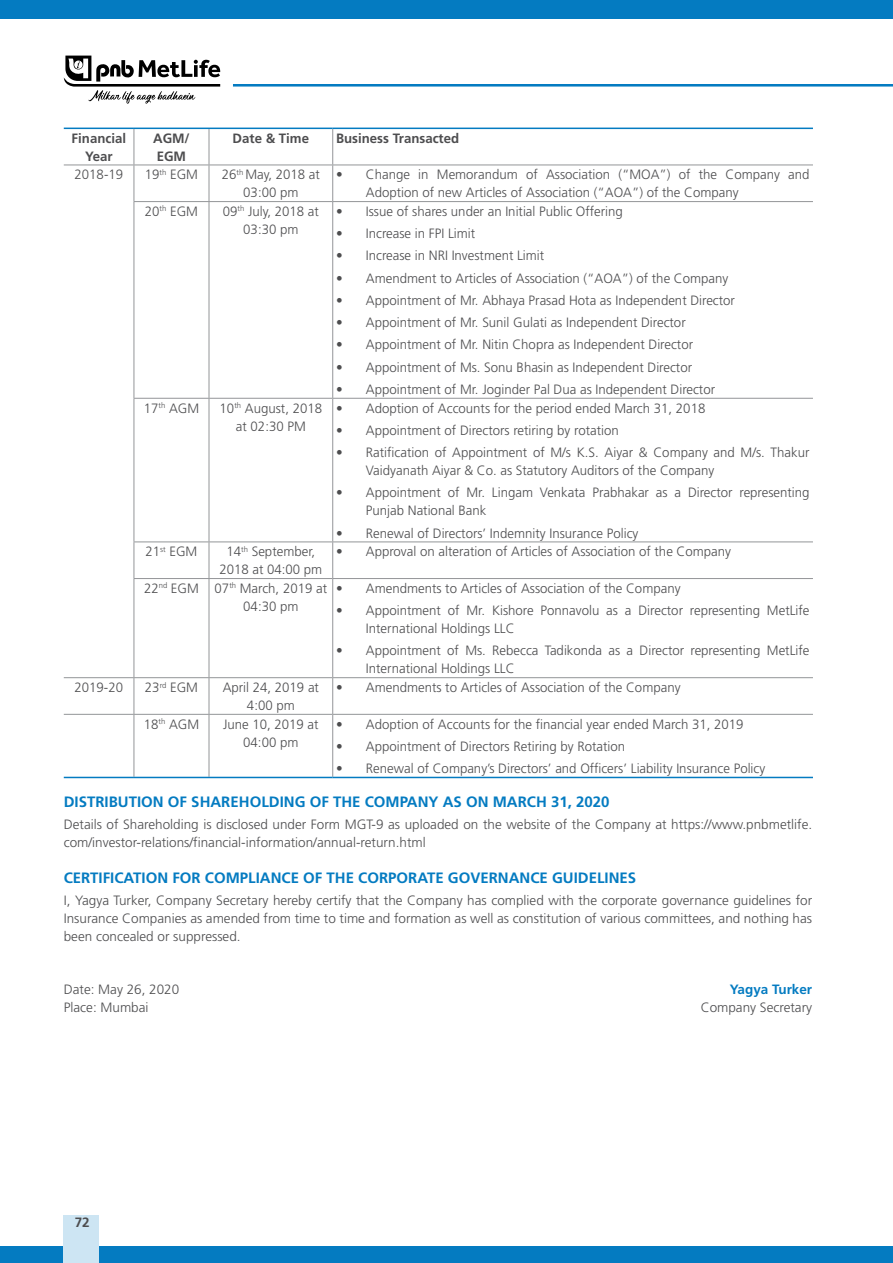
<style>
.page{position:relative;width:893px;height:1263px;background:#fff}
.page>*{position:absolute;margin:0;border:0;box-sizing:border-box;transform-origin:0 0}
.t1{font:700 15px "Frutiger LT Std";color:#047bc1}
.t2{font:300 13.5px/18px "Frutiger LT Std";color:#4d4d4f}
.t3{font:700 13.5px/18px "Frutiger LT Std";color:#4d4d4f;text-align:center}
.t4{font:700 13.5px "Frutiger LT Std";color:#047bc1}
</style>
<div class="page">
<svg style="left:64px;top:56px;width:156px;height:48px"></svg>
<div style="left:0;top:1246px;width:893px;height:17px;background:#047bc1"></div>
<hr style="left:233px;top:84px;width:660px;height:3px;background:#047bc1">
<div style="left:0;top:0;width:893px;height:19px;background:#047bc1"></div>
<hr style="left:134px;top:129px;width:1px;height:36px;background:#939598">
<hr style="left:209px;top:129px;width:1px;height:36px;background:#939598">
<hr style="left:332px;top:129px;width:1px;height:36px;background:#939598">
<hr style="left:134px;top:165px;width:1px;height:36px;background:#939598">
<hr style="left:134px;top:202px;width:1px;height:196px;background:#939598">
<hr style="left:134px;top:399px;width:1px;height:142px;background:#939598">
<hr style="left:134px;top:542px;width:1px;height:36px;background:#939598">
<hr style="left:134px;top:579px;width:1px;height:98px;background:#939598">
<hr style="left:209px;top:165px;width:1px;height:36px;background:#939598">
<hr style="left:332px;top:165px;width:1px;height:36px;background:#939598">
<hr style="left:209px;top:202px;width:1px;height:196px;background:#939598">
<hr style="left:332px;top:202px;width:1px;height:196px;background:#939598">
<hr style="left:209px;top:399px;width:1px;height:142px;background:#939598">
<hr style="left:332px;top:399px;width:1px;height:142px;background:#939598">
<hr style="left:209px;top:542px;width:1px;height:36px;background:#939598">
<hr style="left:332px;top:542px;width:1px;height:36px;background:#939598">
<hr style="left:209px;top:579px;width:1px;height:98px;background:#939598">
<hr style="left:332px;top:579px;width:1px;height:98px;background:#939598">
<hr style="left:134px;top:678px;width:1px;height:36px;background:#939598">
<hr style="left:209px;top:678px;width:1px;height:36px;background:#939598">
<hr style="left:332px;top:678px;width:1px;height:36px;background:#939598">
<hr style="left:134px;top:715px;width:1px;height:62px;background:#939598">
<hr style="left:209px;top:715px;width:1px;height:62px;background:#939598">
<hr style="left:332px;top:715px;width:1px;height:62px;background:#939598">
<hr style="left:64px;top:165px;width:70px;height:1px;background:#939598">
<hr style="left:134px;top:165px;width:75px;height:1px;background:#939598">
<hr style="left:209px;top:165px;width:124px;height:1px;background:#939598">
<hr style="left:333px;top:165px;width:480px;height:1px;background:#939598">
<hr style="left:64px;top:677px;width:70px;height:1px;background:#939598">
<hr style="left:134px;top:201px;width:75px;height:1px;background:#939598">
<hr style="left:209px;top:201px;width:124px;height:1px;background:#939598">
<hr style="left:333px;top:201px;width:480px;height:1px;background:#939598">
<hr style="left:134px;top:398px;width:75px;height:1px;background:#939598">
<hr style="left:209px;top:398px;width:124px;height:1px;background:#939598">
<hr style="left:333px;top:398px;width:480px;height:1px;background:#939598">
<hr style="left:134px;top:541px;width:75px;height:1px;background:#939598">
<hr style="left:209px;top:541px;width:124px;height:1px;background:#939598">
<hr style="left:333px;top:541px;width:480px;height:1px;background:#939598">
<hr style="left:134px;top:578px;width:75px;height:1px;background:#939598">
<hr style="left:209px;top:578px;width:124px;height:1px;background:#939598">
<hr style="left:333px;top:578px;width:480px;height:1px;background:#939598">
<hr style="left:134px;top:677px;width:75px;height:1px;background:#939598">
<hr style="left:209px;top:677px;width:124px;height:1px;background:#939598">
<hr style="left:333px;top:677px;width:480px;height:1px;background:#939598">
<hr style="left:64px;top:714px;width:70px;height:1px;background:#939598">
<hr style="left:134px;top:714px;width:75px;height:1px;background:#939598">
<hr style="left:209px;top:714px;width:124px;height:1px;background:#939598">
<hr style="left:333px;top:714px;width:480px;height:1px;background:#939598">
<hr style="left:64px;top:128px;width:70px;height:1px;background:#047bc1">
<hr style="left:134px;top:128px;width:75px;height:1px;background:#047bc1">
<hr style="left:209px;top:128px;width:124px;height:1px;background:#047bc1">
<hr style="left:333px;top:128px;width:480px;height:1px;background:#047bc1">
<hr style="left:64px;top:777px;width:70px;height:1px;background:#047bc1">
<hr style="left:134px;top:777px;width:75px;height:1px;background:#047bc1">
<hr style="left:209px;top:777px;width:124px;height:1px;background:#047bc1">
<hr style="left:333px;top:777px;width:480px;height:1px;background:#047bc1">
<div style="left:64px;top:1215px;width:35px;height:48px;background:#cde5f3"></div>
<p class="t3" style="left:72px;top:129px;width:56px">Financial<br>Year</p>
<p class="t3" style="left:153px;top:129px;width:38px;text-align:left">AGM/<br>EGM</p>
<p class="t3" style="left:233px;top:129px;width:78px">Date &amp; Time</p>
<p class="t3" style="left:336px;top:129px;width:124px">Business Transacted</p>
<p class="t2" style="left:75px;top:166px;width:50px">2018-19</p>
<p class="t2" style="left:145px;top:166px;width:55px">19<sup>th</sup> EGM</p>
<p class="t2" style="left:222px;top:166px;width:100px;text-align:center">26<sup>th</sup> May, 2018 at<br>03:00 pm</p>
<p class="t2" style="left:366px;top:166px;width:445px;text-indent:-30px">• Change in Memorandum of Association (“MOA”) of the Company and<br>Adoption of new Articles of Association (“AOA”) of the Company</p>
<p class="t2" style="left:145px;top:202px;width:55px">20<sup>th</sup> EGM</p>
<p class="t2" style="left:223px;top:202px;width:98px;text-align:center">09<sup>th</sup> July, 2018 at<br>03:30 pm</p>
<p class="t2" style="left:336px;top:202px;width:288px">• Issue of shares under an Initial Public Offering</p>
<p class="t2" style="left:336px;top:225px;width:141px">• Increase in FPI Limit</p>
<p class="t2" style="left:336px;top:247px;width:210px">• Increase in NRI Investment Limit</p>
<p class="t2" style="left:336px;top:269px;width:394px">• Amendment to Articles of Association (“AOA”) of the Company</p>
<p class="t2" style="left:336px;top:291px;width:400px">• Appointment of Mr. Abhaya Prasad Hota as Independent Director</p>
<p class="t2" style="left:336px;top:314px;width:351px">• Appointment of Mr. Sunil Gulati as Independent Director</p>
<p class="t2" style="left:336px;top:336px;width:358px">• Appointment of Mr. Nitin Chopra as Independent Director</p>
<p class="t2" style="left:336px;top:358px;width:357px">• Appointment of Ms. Sonu Bhasin as Independent Director</p>
<p class="t2" style="left:336px;top:380px;width:380px">• Appointment of Mr. Joginder Pal Dua as Independent Director</p>
<p class="t2" style="left:144px;top:399px;width:57px">17<sup>th</sup> AGM</p>
<p class="t2" style="left:220px;top:399px;width:104px;text-align:center">10<sup>th</sup> August, 2018 at 02:30 PM</p>
<p class="t2" style="left:336px;top:399px;width:371px">• Adoption of Accounts for the period ended March 31, 2018</p>
<p class="t2" style="left:336px;top:421px;width:284px">• Appointment of Directors retiring by rotation</p>
<p class="t2" style="left:366px;top:444px;width:445px;text-indent:-30px">• Ratification of Appointment of M/s K.S. Aiyar &amp; Company and M/s. Thakur<br>Vaidyanath Aiyar &amp; Co. as Statutory Auditors of the Company</p>
<p class="t2" style="left:366px;top:484px;width:445px;text-indent:-30px">• Appointment of Mr. Lingam Venkata Prabhakar as a Director representing<br>Punjab National Bank</p>
<p class="t2" style="left:336px;top:524px;width:304px">• Renewal of Directors’ Indemnity Insurance Policy</p>
<p class="t2" style="left:146px;top:543px;width:53px">21<sup>st</sup> EGM</p>
<p class="t2" style="left:219px;top:543px;width:104px;text-align:center">14<sup>th</sup> September,<br>2018 at 04:00 pm</p>
<p class="t2" style="left:336px;top:543px;width:396px">• Approval on alteration of Articles of Association of the Company</p>
<p class="t2" style="left:243px;top:579px;width:85px;text-indent:-99px">22<sup>nd</sup> EGM 07<sup>th</sup> March, 2019 at<br>04:30 pm</p>
<p class="t2" style="left:336px;top:579px;width:346px">• Amendments to Articles of Association of the Company</p>
<p class="t2" style="left:366px;top:602px;width:445px;text-indent:-30px">• Appointment of Mr. Kishore Ponnavolu as a Director representing MetLife<br>International Holdings LLC</p>
<p class="t2" style="left:366px;top:642px;width:445px;text-indent:-30px">• Appointment of Ms. Rebecca Tadikonda as a Director representing MetLife<br>International Holdings LLC</p>
<p class="t2" style="left:75px;top:679px;width:50px">2019-20</p>
<p class="t2" style="left:145px;top:679px;width:55px">23<sup>rd</sup> EGM</p>
<p class="t2" style="left:223px;top:679px;width:98px;text-align:center">April 24, 2019 at<br>4:00 pm</p>
<p class="t2" style="left:336px;top:679px;width:346px">• Amendments to Articles of Association of the Company</p>
<p class="t2" style="left:144px;top:715px;width:57px">18<sup>th</sup> AGM</p>
<p class="t2" style="left:223px;top:715px;width:97px;text-align:center">June 10, 2019 at<br>04:00 pm</p>
<p class="t2" style="left:336px;top:715px;width:409px">• Adoption of Accounts for the financial year ended March 31, 2019</p>
<p class="t2" style="left:336px;top:737px;width:291px">• Appointment of Directors Retiring by Rotation</p>
<p class="t2" style="left:336px;top:760px;width:431px">• Renewal of Company’s Directors’ and Officers’ Liability Insurance Policy</p>
<p class="t1" style="left:64px;top:793px;width:547px">DISTRIBUTION OF SHAREHOLDING OF THE COMPANY AS ON MARCH 31, 2020</p>
<p class="t2" style="left:64px;top:816px;width:750px">Details of Shareholding is disclosed under Form MGT-9 as uploaded on the website of the Company at https://www.pnbmetlife. com/investor-relations/financial-information/annual-return.html</p>
<p class="t1" style="left:64px;top:868px;width:574px">CERTIFICATION FOR COMPLIANCE OF THE CORPORATE GOVERNANCE GUIDELINES</p>
<p class="t2" style="left:64px;top:891px;width:750px;text-align:justify">I, Yagya Turker, Company Secretary hereby certify that the Company has complied with the corporate governance guidelines for Insurance Companies as amended from time to time and formation as well as constitution of various committees, and nothing has been concealed or suppressed.</p>
<p class="t2" style="left:64px;top:980px;width:117px">Date: May 26, 2020</p>
<p class="t4" style="left:730px;top:981px;width:84px">Yagya Turker</p>
<p class="t2" style="left:64px;top:998px;width:86px">Place: Mumbai</p>
<p class="t2" style="left:701px;top:998px;width:113px">Company Secretary</p>
<p class="t3" style="left:75px;top:1213px;width:17px">72</p>
</div>
